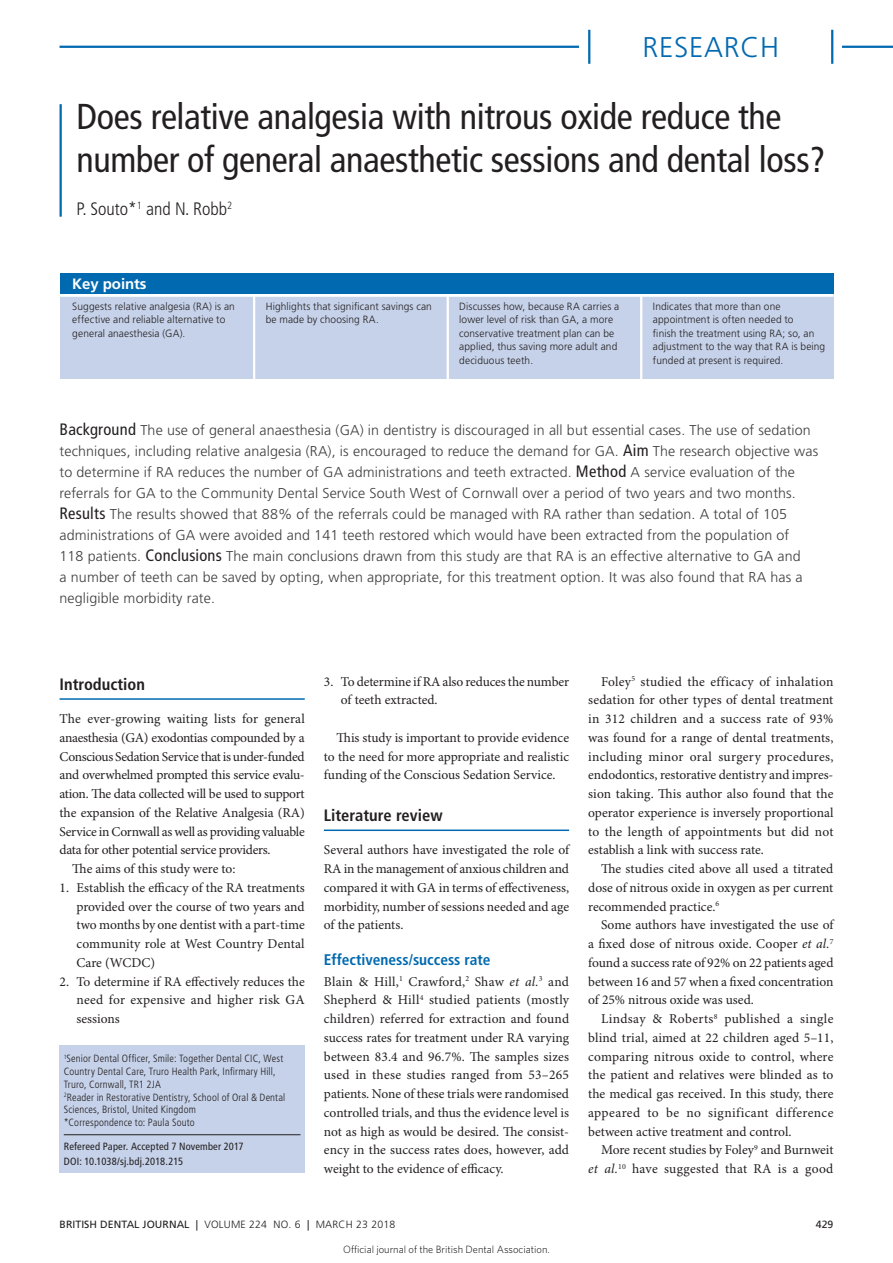
<style>
.page{position:relative;width:893px;height:1263px;background:#fff}
.page>*{position:absolute;margin:0;border:0;box-sizing:border-box;transform-origin:0 0}
.head{font:condensed 36px/43.2px "Frutiger LT Std";letter-spacing:-.01em;color:#231f20}
.t1{font:300 28.5px "Frutiger LT Std";letter-spacing:.025em;color:#0069af}
.author{font:300 condensed 18px "Frutiger LT Std";color:#231f20}
.crosshead_1{font:700 condensed 16.5px "Frutiger LT Std";color:#231f20}
.crosshead_2{font:700 condensed 15.3px "Frutiger LT Std";color:#0069af}
.key_points_-_head{font:700 15px "Frutiger LT Std";letter-spacing:-.01em;color:#fff}
.abstract{font:300 14.25px/21px "Frutiger LT Std";letter-spacing:.01em;color:#3e3e3f}
.body_fullout{font:13.5px/18.8px "Minion Pro";color:#231f20;text-align:justify}
.body{font:13.5px/18.8px "Minion Pro";color:#231f20;text-align:justify}
.key_points{font:300 10.5px/13.5px "Frutiger LT Std";letter-spacing:.01em;color:#231f20}
.author_biog{font:300 condensed 10.5px/12.8px "Frutiger LT Std";letter-spacing:.015em;color:#231f20}
.article_details{font:condensed 10.5px "Frutiger LT Std";letter-spacing:.015em;color:#231f20}
.page_footer{font:300 10.5px "Frutiger LT Std";letter-spacing:.02em;color:#231f20}
.t2{font:300 10.5px "Whitney";color:#000}
.page_footer-2{font:10.5px "Frutiger LT Std";color:#231f20}
.s1{font-weight:400;font-stretch:condensed;font-size:16.5px;color:#231f20}
.s2{font-style:italic}
.s3{font-weight:400}
</style>
<div class="page">
<hr style="left:324px;top:829px;width:245px;height:2px;background:#0069af">
<hr style="left:60px;top:698px;width:245px;height:2px;background:#0069af">
<div style="left:60px;top:1046px;width:245px;height:127px;background:#c6d2e9"></div>
<hr style="left:64px;top:1134px;width:236px;height:1px;background:#231f20">
<hr style="left:60px;top:104px;width:2px;height:113px;background:#0069af">
<div style="left:60px;top:273px;width:773px;height:105px;background:#c6d2e9"></div>
<hr style="left:60px;top:294px;width:773px;height:3px;background:#fff">
<div style="left:60px;top:273px;width:773px;height:21px;background:#0069af"></div>
<hr style="left:253px;top:296px;width:2px;height:85px;background:#fff">
<hr style="left:640px;top:296px;width:2px;height:85px;background:#fff">
<hr style="left:447px;top:296px;width:2px;height:85px;background:#fff">
<hr style="left:60px;top:46px;width:833px;height:2px;background:#0069af">
<div style="left:580px;top:30px;width:262px;height:34px;background:#fff"></div>
<hr style="left:831px;top:30px;width:2px;height:34px;background:#0069af">
<hr style="left:588px;top:30px;width:2px;height:34px;background:#0069af">
<h2 class="t1" style="left:643px;top:31px;width:138px">RESEARCH</h2>
<p class="head" style="left:77px;top:95px;width:750px">Does relative analgesia with nitrous oxide reduce the number of general anaesthetic sessions and dental loss?</p>
<p class="author" style="left:77px;top:198px;width:157px">P. Souto*<sup>1</sup> and N. Robb<sup>2</sup></p>
<p class="key_points_-_head" style="left:72px;top:275px;width:76px">Key points</p>
<p class="key_points" style="left:72px;top:299px;width:164px">Suggests relative analgesia (RA) is an effective and reliable alternative to general anaesthesia (GA).</p>
<p class="key_points" style="left:266px;top:299px;width:168px">Highlights that significant savings can be made by choosing RA.</p>
<p class="key_points" style="left:459px;top:299px;width:161px">Discusses how, because RA carries a lower level of risk than GA, a more conservative treatment plan can be applied, thus saving more adult and deciduous teeth.</p>
<p class="key_points" style="left:653px;top:299px;width:174px">Indicates that more than one appointment is often needed to<br>finish the treatment using RA; so, an adjustment to the way that RA is being funded at present is required.</p>
<p class="abstract" style="left:60px;top:420px;width:760px"><span class="s1">Background</span> The use of general anaesthesia (GA) in dentistry is discouraged in all but essential cases. The use of sedation techniques, including relative analgesia (RA), is encouraged to reduce the demand for GA. <span class="s1">Aim</span> The research objective was to determine if RA reduces the number of GA administrations and teeth extracted. <span class="s1">Method</span> A service evaluation of the referrals for GA to the Community Dental Service South West of Cornwall over a period of two years and two months.<br><span class="s1">Results</span> The results showed that 88% of the referrals could be managed with RA rather than sedation. A total of 105 administrations of GA were avoided and 141 teeth restored which would have been extracted from the population of<br>118 patients. <span class="s1">Conclusions</span> The main conclusions drawn from this study are that RA is an effective alternative to GA and<br>a number of teeth can be saved by opting, when appropriate, for this treatment option. It was also found that RA has a negligible morbidity rate.</p>
<p class="crosshead_1" style="left:60px;top:674px;width:87px">Introduction</p>
<p class="body_fullout" style="left:60px;top:710px;width:247px">The ever-growing waiting lists for general anaesthesia (GA) exodontias compounded by a Conscious Sedation Service that is under-funded and overwhelmed prompted this service evalu&shy;ation. The data collected will be used to support the expansion of the Relative Analgesia (RA)<br>Service in Cornwall as well as providing valuable data for other potential service providers.</p>
<p class="body" style="left:72px;top:860px;width:165px">The aims of this study were to:</p>
<p class="body_fullout" style="left:77px;top:879px;width:230px;text-indent:-17px">1. Establish the efficacy of the RA treatments provided over the course of two years and two months by one dentist with a part-time community role at West Country Dental Care (WCDC)</p>
<p class="body_fullout" style="left:77px;top:972px;width:230px;text-indent:-17px">2. To determine if RA effectively reduces the need for expensive and higher risk GA sessions</p>
<p class="author_biog" style="left:64px;top:1052px;width:223px"><sup>1</sup>Senior Dental Officer, Smile: Together Dental CIC, West Country Dental Care, Truro Health Park, Infirmary Hill, Truro, Cornwall, TR1 2JA<br><sup>2</sup>Reader in Restorative Dentistry, School of Oral &amp; Dental Sciences, Bristol, United Kingdom<br>*Correspondence to: Paula Souto</p>
<p class="article_details" style="left:64px;top:1140px;width:181px">Refereed Paper. Accepted 7 November 2017</p>
<p class="article_details" style="left:64px;top:1155px;width:121px">DOI: 10.1038/sj.bdj.2018.215</p>
<p class="body_fullout" style="left:341px;top:672px;width:230px;text-indent:-17px">3. To determine if RA also reduces the number of teeth extracted.</p>
<p class="body" style="left:324px;top:729px;width:247px;text-indent:13px">This study is important to provide evidence to the need for more appropriate and realistic funding of the Conscious Sedation Service.</p>
<p class="crosshead_1" style="left:324px;top:806px;width:120px">Literature review</p>
<p class="body_fullout" style="left:324px;top:841px;width:247px">Several authors have investigated the role of RA in the management of anxious children and compared it with GA in terms of effectiveness, morbidity, number of sessions needed and age of the patients.</p>
<p class="crosshead_2" style="left:324px;top:951px;width:168px">Effectiveness/success rate</p>
<p class="body_fullout" style="left:324px;top:972px;width:247px">Blain &amp; Hill,<sup>1</sup> Crawford,<sup>2</sup> Shaw <span class="s2">et al.</span><sup>3</sup> and Shepherd &amp; Hill<sup>4</sup> studied patients (mostly children) referred for extraction and found success rates for treatment under RA varying between 83.4 and 96.7%. The samples sizes used in these studies ranged from 53–265 patients. None of these trials were randomised controlled trials, and thus the evidence level is not as high as would be desired. The consist&shy;ency in the success rates does, however, add weight to the evidence of efficacy.</p>
<p class="body" style="left:588px;top:672px;width:247px;text-indent:13px">Foley<sup>5</sup> studied the efficacy of inhalation sedation for other types of dental treatment in 312 children and a success rate of 93% was found for a range of dental treatments, including minor oral surgery procedures, endodontics, restorative dentistry and impres&shy;sion taking. This author also found that the operator experience is inversely proportional to the length of appointments but did not establish a link with success rate.</p>
<p class="body" style="left:588px;top:860px;width:247px;text-indent:13px">The studies cited above all used a titrated dose of nitrous oxide in oxygen as per current recommended practice.<sup>6</sup></p>
<p class="body" style="left:588px;top:916px;width:247px;text-indent:13px">Some authors have investigated the use of a fixed dose of nitrous oxide. Cooper <span class="s2">et al.</span><sup>7 </sup>found a success rate of 92% on 22 patients aged between 16 and 57 when a fixed concentration of 25% nitrous oxide was used.</p>
<p class="body" style="left:588px;top:1010px;width:247px;text-indent:13px">Lindsay &amp; Roberts<sup>8</sup> published a single blind trial, aimed at 22 children aged 5–11, comparing nitrous oxide to control, where the patient and relatives were blinded as to the medical gas received. In this study, there appeared to be no significant difference between active treatment and control.</p>
<p class="body" style="left:588px;top:1141px;width:247px;text-align:right">More recent studies by Foley<sup>9</sup> and Burnweit <span class="s2">et al.</span><sup>10</sup> have suggested that RA is a good</p>
<p class="page_footer" style="left:60px;top:1219px;width:337px"><span class="s3">BRITISH DENTAL JOURNAL |</span> VOLUME 224 NO. 6 <span class="s3">|</span> MARCH 23 2018</p>
<p class="page_footer-2" style="left:816px;top:1218px;width:19px">429</p>
<p class="t2" style="left:343px;top:1243px;width:208px">Official journal of the British Dental Association.</p>
</div>
